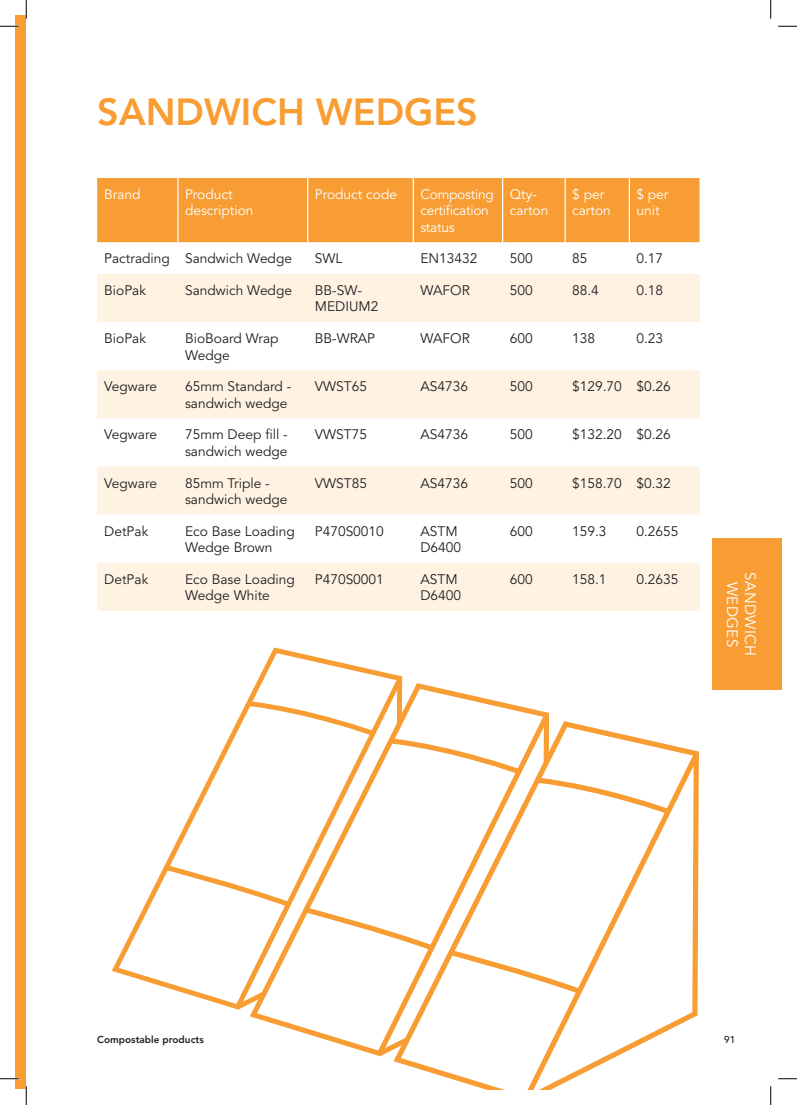
<style>
.page{position:relative;width:797px;height:1105px;background:#fff}
.page>*{position:absolute;margin:0;border:0;box-sizing:border-box;transform-origin:0 0}
.t1{font:800 37.5px "Avenir LT Std";color:#f89d33}
.t2{font:15px/18px "Avenir LT Std";letter-spacing:.03em;color:#fff;text-align:center}
.t3{font:13.75px/16.5px "Avenir LT Std";color:#231f20}
.t4{font:13.75px/16.2px "Avenir LT Std";color:#fff}
.t5{font:13.75px/16.2px "Avenir LT Std";letter-spacing:-.02em;color:#fff}
.t6{font:800 10px "Avenir LT Std";color:#231f20}
.t7{font:500 10px "Avenir LT Std";color:#231f20}
</style>
<div class="page">
<div style="left:16px;top:16px;width:10px;height:1073px;background:#f89d33"></div>
<div style="left:97px;top:178px;width:602px;height:64px;background:#f89d33"></div>
<svg style="left:97px;top:274px;width:602px;height:337px;fill:#fef2e3"></svg>
<hr style="left:177px;top:178px;width:2px;height:64px;background:#fff">
<hr style="left:307px;top:178px;width:1px;height:64px;background:#fff">
<hr style="left:412px;top:178px;width:2px;height:64px;background:#fff">
<hr style="left:502px;top:178px;width:1px;height:64px;background:#fff">
<hr style="left:564px;top:178px;width:1px;height:64px;background:#fff">
<hr style="left:628px;top:178px;width:2px;height:64px;background:#fff">
<div style="left:712px;top:538px;width:69px;height:152px;background:#f89d33"></div>
<svg style="left:111px;top:647px;width:271px;height:361px"></svg>
<svg style="left:231px;top:672px;width:172px;height:338px"></svg>
<svg style="left:162px;top:863px;width:84px;height:48px"></svg>
<svg style="left:246px;top:680px;width:281px;height:374px"></svg>
<svg style="left:373px;top:708px;width:177px;height:349px"></svg>
<svg style="left:386px;top:735px;width:4px;height:42px"></svg>
<svg style="left:301px;top:905px;width:89px;height:49px"></svg>
<svg style="left:390px;top:718px;width:288px;height:371px"></svg>
<svg style="left:519px;top:747px;width:180px;height:342px"></svg>
<svg style="left:532px;top:774px;width:141px;height:43px"></svg>
<svg style="left:446px;top:947px;width:140px;height:51px"></svg>
<svg style="left:0;top:25px;width:19px;height:2px"></svg>
<svg style="left:778px;top:25px;width:19px;height:2px"></svg>
<svg style="left:0;top:1078px;width:19px;height:1px"></svg>
<svg style="left:778px;top:1078px;width:19px;height:1px"></svg>
<svg style="left:25px;top:0;width:2px;height:19px"></svg>
<svg style="left:25px;top:1086px;width:2px;height:19px"></svg>
<svg style="left:770px;top:0;width:1px;height:19px"></svg>
<svg style="left:770px;top:1086px;width:1px;height:19px"></svg>
<p class="t1" style="left:97px;top:90px;width:382px">SANDWICH WEDGES</p>
<p class="t4" style="left:104px;top:187px;width:38px">Brand</p>
<p class="t4" style="left:185px;top:187px;width:70px">Product description</p>
<p class="t4" style="left:315px;top:187px;width:84px">Product code</p>
<p class="t5" style="left:420px;top:187px;width:75px">Composting certification status</p>
<p class="t4" style="left:509px;top:187px;width:40px">Qty&shy;carton</p>
<p class="t4" style="left:572px;top:187px;width:40px">$ per carton</p>
<p class="t4" style="left:636px;top:187px;width:34px">$ per unit</p>
<p class="t3" style="left:104px;top:251px;width:67px">Pactrading</p>
<p class="t3" style="left:185px;top:251px;width:108px">Sandwich Wedge</p>
<p class="t3" style="left:315px;top:251px;width:29px">SWL</p>
<p class="t3" style="left:420px;top:251px;width:59px">EN13432</p>
<p class="t3" style="left:509px;top:251px;width:24px">500</p>
<p class="t3" style="left:572px;top:251px;width:17px">85</p>
<p class="t3" style="left:636px;top:251px;width:28px">0.17</p>
<p class="t3" style="left:104px;top:282px;width:43px">BioPak</p>
<p class="t3" style="left:185px;top:282px;width:108px">Sandwich Wedge</p>
<p class="t3" style="left:315px;top:282px;width:65px">BB-SW-<br>MEDIUM2</p>
<p class="t3" style="left:420px;top:282px;width:51px">WAFOR</p>
<p class="t3" style="left:509px;top:282px;width:24px">500</p>
<p class="t3" style="left:572px;top:282px;width:28px">88.4</p>
<p class="t3" style="left:636px;top:282px;width:28px">0.18</p>
<p class="t3" style="left:104px;top:330px;width:43px">BioPak</p>
<p class="t3" style="left:185px;top:330px;width:95px">BioBoard Wrap<br>Wedge</p>
<p class="t3" style="left:315px;top:330px;width:62px">BB-WRAP</p>
<p class="t3" style="left:420px;top:330px;width:51px">WAFOR</p>
<p class="t3" style="left:509px;top:330px;width:24px">600</p>
<p class="t3" style="left:572px;top:330px;width:24px">138</p>
<p class="t3" style="left:636px;top:330px;width:28px">0.23</p>
<p class="t3" style="left:104px;top:379px;width:54px">Vegware</p>
<p class="t3" style="left:185px;top:379px;width:108px">65mm Standard - sandwich wedge</p>
<p class="t3" style="left:315px;top:379px;width:54px">VWST65</p>
<p class="t3" style="left:420px;top:379px;width:49px">AS4736</p>
<p class="t3" style="left:509px;top:379px;width:24px">500</p>
<p class="t3" style="left:572px;top:379px;width:51px">$129.70</p>
<p class="t3" style="left:636px;top:379px;width:36px">$0.26</p>
<p class="t3" style="left:104px;top:427px;width:54px">Vegware</p>
<p class="t3" style="left:185px;top:427px;width:104px">75mm Deep fill - sandwich wedge</p>
<p class="t3" style="left:315px;top:427px;width:54px">VWST75</p>
<p class="t3" style="left:420px;top:427px;width:49px">AS4736</p>
<p class="t3" style="left:509px;top:427px;width:24px">500</p>
<p class="t3" style="left:572px;top:427px;width:51px">$132.20</p>
<p class="t3" style="left:636px;top:427px;width:36px">$0.26</p>
<p class="t3" style="left:104px;top:475px;width:54px">Vegware</p>
<p class="t3" style="left:185px;top:475px;width:104px">85mm Triple - sandwich wedge</p>
<p class="t3" style="left:315px;top:475px;width:54px">VWST85</p>
<p class="t3" style="left:420px;top:475px;width:49px">AS4736</p>
<p class="t3" style="left:509px;top:475px;width:24px">500</p>
<p class="t3" style="left:572px;top:475px;width:51px">$158.70</p>
<p class="t3" style="left:636px;top:475px;width:36px">$0.32</p>
<p class="t3" style="left:104px;top:523px;width:46px">DetPak</p>
<p class="t3" style="left:185px;top:523px;width:111px">Eco Base Loading<br>Wedge Brown</p>
<p class="t3" style="left:315px;top:523px;width:71px">P470S0010</p>
<p class="t3" style="left:420px;top:523px;width:42px">ASTM<br>D6400</p>
<p class="t3" style="left:509px;top:523px;width:24px">600</p>
<p class="t3" style="left:572px;top:523px;width:36px">159.3</p>
<p class="t3" style="left:636px;top:523px;width:44px">0.2655</p>
<p class="t3" style="left:104px;top:571px;width:46px">DetPak</p>
<p class="t3" style="left:185px;top:571px;width:111px">Eco Base Loading<br>Wedge White</p>
<p class="t3" style="left:315px;top:571px;width:71px">P470S0001</p>
<p class="t3" style="left:420px;top:571px;width:42px">ASTM<br>D6400</p>
<p class="t3" style="left:509px;top:571px;width:24px">600</p>
<p class="t3" style="left:572px;top:571px;width:36px">158.1</p>
<p class="t3" style="left:636px;top:571px;width:44px">0.2635</p>
<p class="t2" style="left:759px;top:572px;width:86px;rotate:90deg">SANDWICH<br>WEDGES</p>
<p class="t6" style="left:97px;top:1034px;width:108px">Compostable products</p>
<p class="t7" style="left:724px;top:1034px;width:13px">91</p>
</div>
